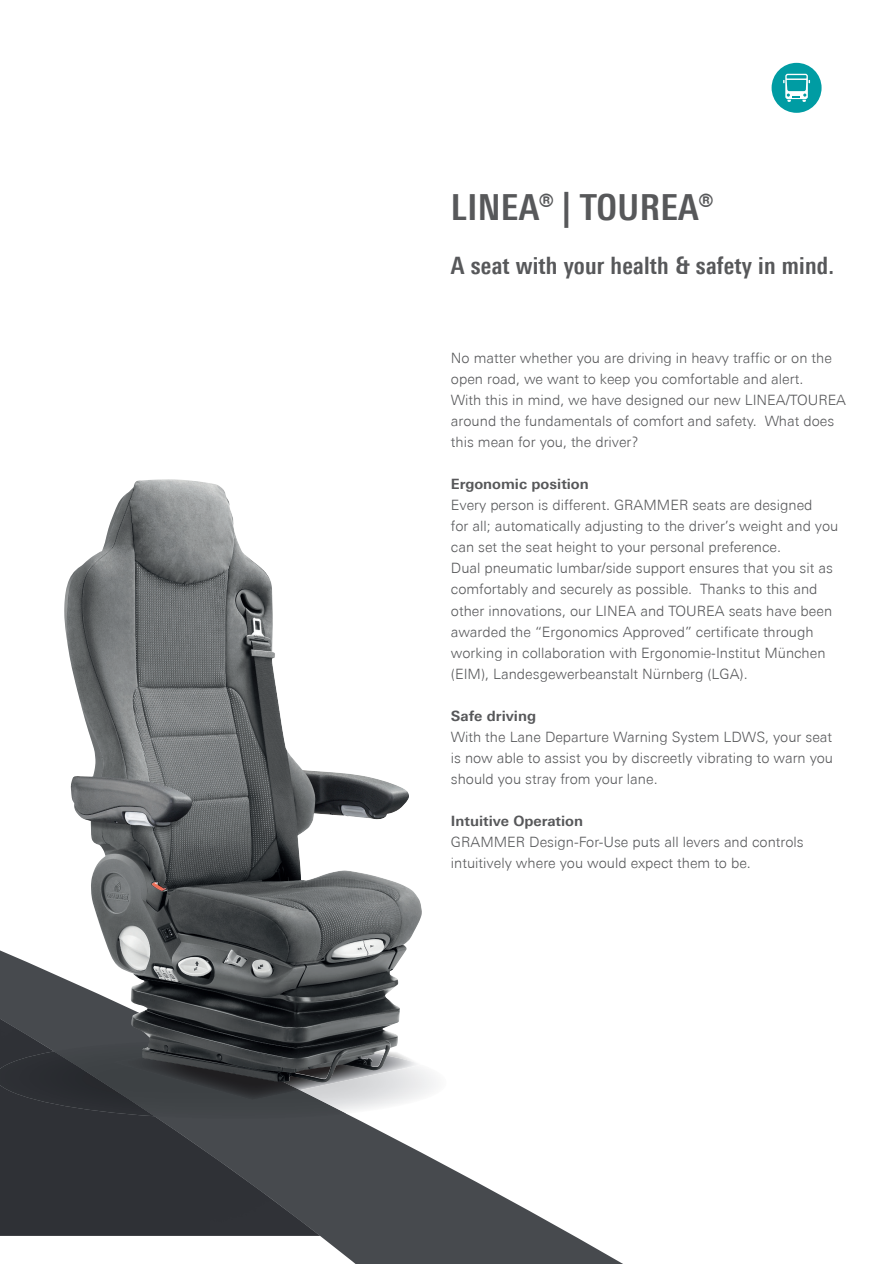
<style>
.page{position:relative;width:893px;height:1264px;background:#fff}
.page>*{position:absolute;margin:0;border:0;box-sizing:border-box;transform-origin:0 0}
.t1{font:700 condensed 36px "Univers Next Pro";letter-spacing:.01em;color:#57585a}
.t2{font:700 condensed 24px "Univers Next Pro";letter-spacing:.01em;color:#57585a}
.t3{font:300 14.25px/21px "Univers Next Pro";color:#57585a}
.t4{font:700 14.25px "Univers Next Pro";color:#57585a}
</style>
<div class="page">
<svg style="left:0;top:787px;width:623px;height:477px"></svg>
<img style="left:346px;top:1041px;width:106px;height:73px">
<div style="left:0;top:1051px;width:54px;height:65px;background:#2e3035"></div>
<img style="left:54px;top:1041px;width:292px;height:78px">
<img style="left:422px;top:1049px;width:1px;height:16px">
<img style="left:300px;top:1044px;width:122px;height:46px">
<img style="left:114px;top:1083px;width:186px;height:17px">
<img style="left:64px;top:480px;width:336px;height:603px">
<div style="left:771px;top:63px;width:50px;height:50px;background:#009ca3;border-radius:50%"></div>
<div style="left:785px;top:74px;width:23px;height:25px;background:#fff;border-radius:2px"></div>
<svg style="left:783px;top:75px;width:27px;height:27px"></svg>
<h1 class="t1" style="left:451px;top:186px;width:263px">LINEA® | TOUREA®</h1>
<h2 class="t2" style="left:451px;top:251px;width:385px">A seat with your health &amp; safety in mind.</h2>
<p class="t3" style="left:451px;top:348px;width:397px">No matter whether you are driving in heavy traffic or on the open road, we want to keep you comfortable and alert.<br>With this in mind, we have designed our new LINEA/TOUREA around the fundamentals of comfort and safety. What does this mean for you, the driver?</p>
<p class="t4" style="left:451px;top:476px;width:139px">Ergonomic position</p>
<p class="t3" style="left:451px;top:495px;width:389px">Every person is different. GRAMMER seats are designed<br>for all; automatically adjusting to the driver’s weight and you can set the seat height to your personal preference.<br>Dual pneumatic lumbar/side support ensures that you sit as comfortably and securely as possible. Thanks to this and other innovations, our LINEA and TOUREA seats have been awarded the “Ergonomics Approved” certificate through working in collaboration with Ergonomie-Institut München (EIM), Landesgewerbeanstalt Nürnberg (LGA).</p>
<p class="t4" style="left:451px;top:707px;width:87px">Safe driving</p>
<p class="t3" style="left:451px;top:726px;width:384px;text-align:justify">With the Lane Departure Warning System LDWS, your seat is now able to assist you by discreetly vibrating to warn you should you stray from your lane.</p>
<p class="t4" style="left:451px;top:812px;width:134px">Intuitive Operation</p>
<p class="t3" style="left:451px;top:831px;width:354px">GRAMMER Design-For-Use puts all levers and controls intuitively where you would expect them to be.</p>
</div>
